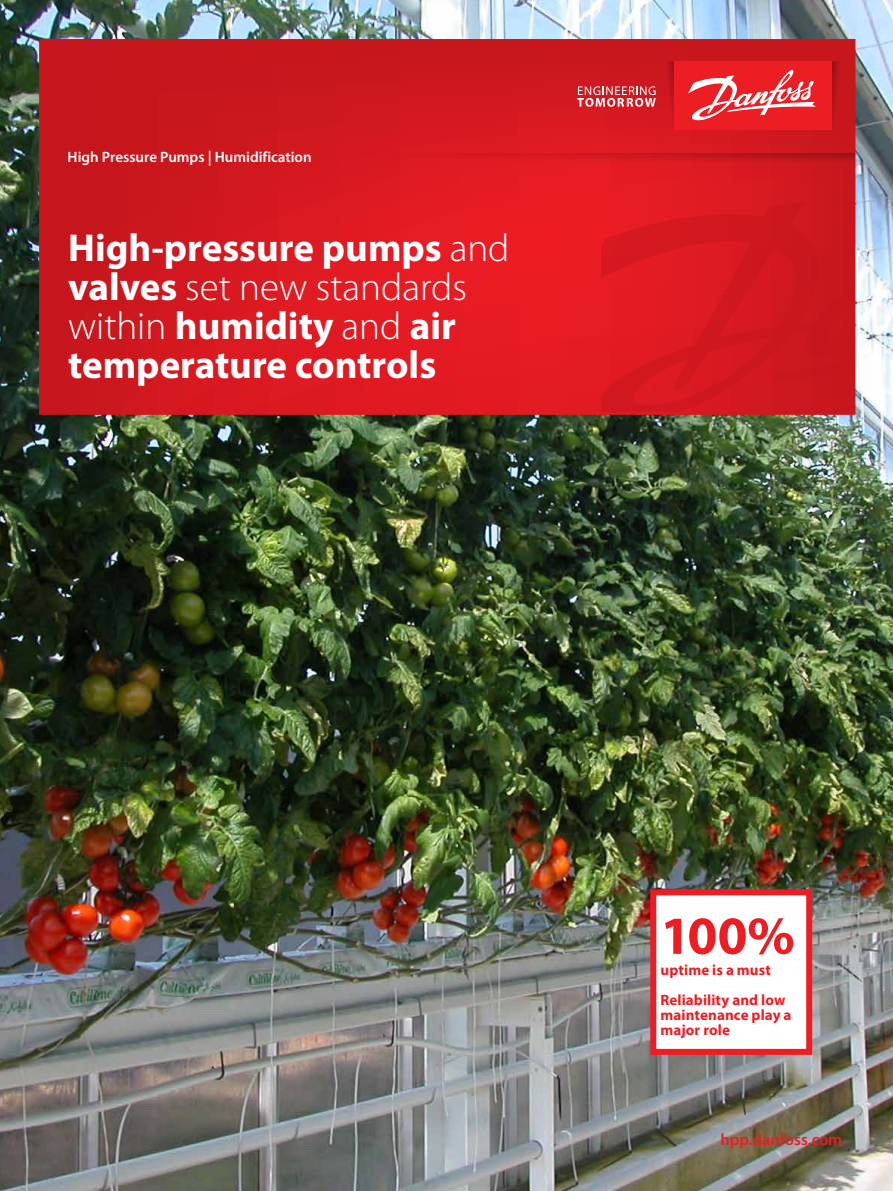
<style>
.page{position:relative;width:893px;height:1191px;background:#fff}
.page>*{position:absolute;margin:0;border:0;box-sizing:border-box;transform-origin:0 0}
.t1{font:700 54px "Myriad Pro";color:#ed1d24}
.t2{font:700 39px/39px "Myriad Pro";color:#fff}
.t3{font:600 16.5px "Myriad Pro";color:#ed1d24}
.t4{font:700 15px/30px "Myriad Pro";letter-spacing:.005em;color:#ed1d24}
.t5{font:600 15px "Myriad Pro";color:#fff}
.s1{font-weight:300}
</style>
<div class="page">
<img style="left:0;top:0;width:893px;height:1191px">
<svg style="left:39px;top:39px;width:816px;height:376px;background:#d51820"></svg>
<svg style="left:601px;top:191px;width:254px;height:220px;background:#d5181f"></svg>
<svg style="left:832px;top:61px;width:12px;height:69px"></svg>
<svg style="left:358px;top:153px;width:497px;height:13px;background:#d11820"></svg>
<div style="left:674px;top:61px;width:158px;height:69px;background:#ed1d24"></div>
<svg style="left:577px;top:61px;width:97px;height:69px;background:#d42b32"></svg>
<svg style="left:688px;top:70px;width:128px;height:51px"></svg>
<div style="left:650px;top:889px;width:162px;height:165px;background:#fff;border:6px solid #ed1d24"></div>
<p class="t5" style="left:68px;top:149px;width:245px">High Pressure Pumps | Humidification</p>
<p class="t2" style="left:68px;top:227px;width:443px">High-pressure pumps <span class="s1">and </span>valves <span class="s1">set new standards within</span> humidity <span class="s1">and</span> air temperature controls</p>
<h1 class="t1" style="left:660px;top:900px;width:136px">100%</h1>
<p class="t4" style="left:660px;top:954px;width:126px">uptime is a must<br>Reliability and low</p>
<p class="t4" style="left:660px;top:1006px;width:132px;line-height:15px">maintenance play a major role</p>
<p class="t3" style="left:720px;top:1130px;width:123px">hpp.danfoss.com</p>
</div>
